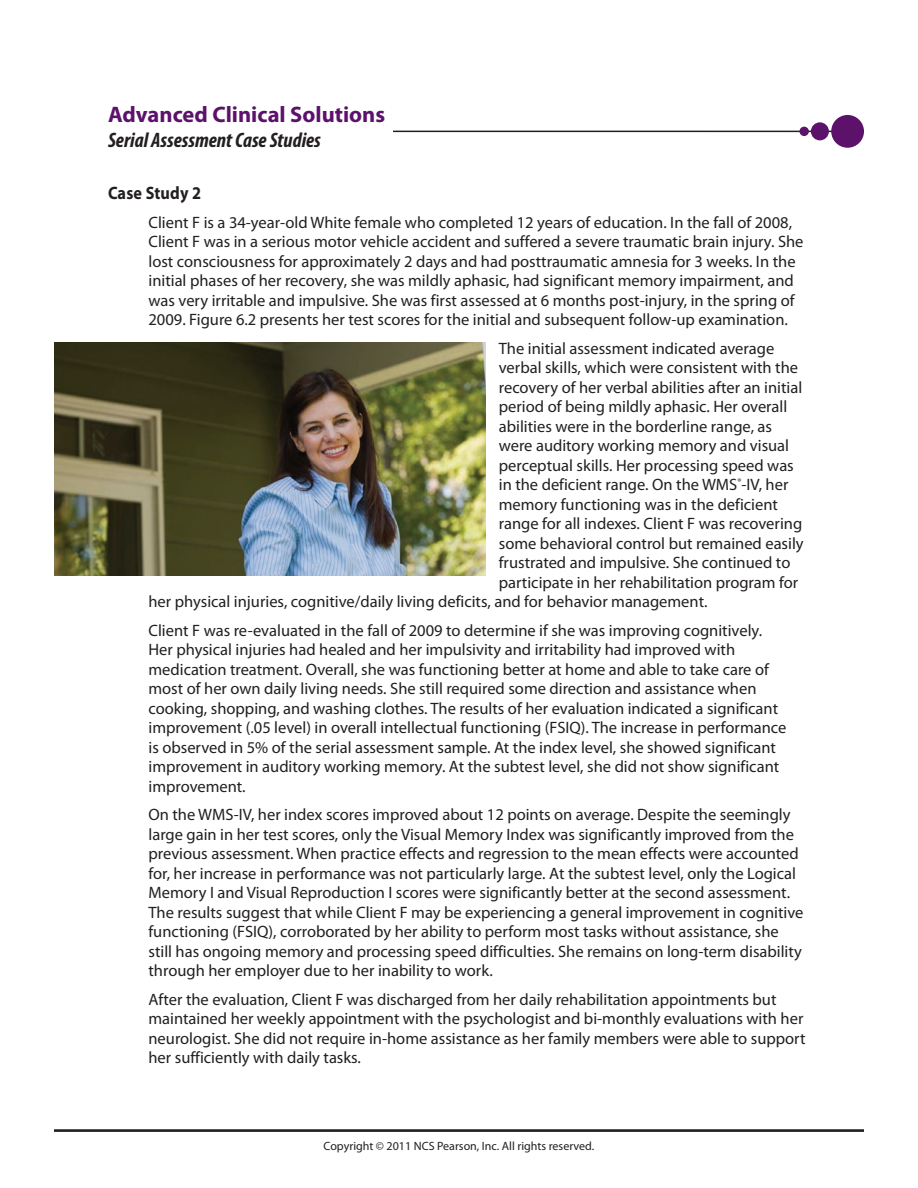
<style>
.page{position:relative;width:918px;height:1188px;background:#fff}
.page>*{position:absolute;margin:0;border:0;box-sizing:border-box;transform-origin:0 0}
.t1{font:700 22.5px "Myriad Pro";color:#5c116b}
.t2{font:italic 700 condensed 21px "Myriad Pro";color:#231f20}
.t3{font:700 18px "Myriad Pro";letter-spacing:.01em;color:#231f20;scale:.9 1}
.t4{font:16.5px/19.5px "Myriad Pro";color:#231f20}
.t5{font:12px "Myriad Pro";color:#231f20}
</style>
<div class="page">
<hr style="left:54px;top:1129px;width:810px;height:3px;background:#231f20">
<hr style="left:393px;top:131px;width:471px;height:1px;background:#231f20">
<div style="left:831px;top:115px;width:33px;height:33px;background:#5c116b;border-radius:50%"></div>
<div style="left:811px;top:122px;width:18px;height:18px;background:#5c116b;border-radius:50%"></div>
<div style="left:800px;top:127px;width:9px;height:9px;background:#5c116b;border-radius:50%"></div>
<img style="left:54px;top:343px;width:431px;height:232px">
<h1 class="t1" style="left:108px;top:99px;width:279px">Advanced Clinical Solutions</h1>
<p class="t2" style="left:108px;top:127px;width:214px">Serial Assessment Case Studies</p>
<p class="t3" style="left:108px;top:181px;width:105px">Case Study 2</p>
<p class="t4" style="left:149px;top:213px;width:657px">Client F is a 34-year-old White female who completed 12 years of education. In the fall of 2008, Client F was in a serious motor vehicle accident and suffered a severe traumatic brain injury. She lost consciousness for approximately 2 days and had posttraumatic amnesia for 3 weeks. In the initial phases of her recovery, she was mildly aphasic, had significant memory impairment, and was very irritable and impulsive. She was first assessed at 6 months post-injury, in the spring of 2009. Figure 6.2 presents her test scores for the initial and subsequent follow-up examination.</p>
<p class="t4" style="left:499px;top:339px;width:277px">The initial assessment indicated average</p>
<p class="t4" style="left:499px;top:358px;width:301px">verbal skills, which were consistent with the</p>
<p class="t4" style="left:499px;top:378px;width:305px">recovery of her verbal abilities after an initial</p>
<p class="t4" style="left:499px;top:397px;width:290px">period of being mildly aphasic. Her overall</p>
<p class="t4" style="left:499px;top:417px;width:275px">abilities were in the borderline range, as</p>
<p class="t4" style="left:499px;top:436px;width:292px">were auditory working memory and visual</p>
<p class="t4" style="left:499px;top:456px;width:296px">perceptual skills. Her processing speed was</p>
<p class="t4" style="left:499px;top:475px;width:291px">in the deficient range. On the WMS<sup>®</sup>-IV, her</p>
<p class="t4" style="left:499px;top:495px;width:281px">memory functioning was in the deficient</p>
<p class="t4" style="left:499px;top:514px;width:305px">range for all indexes. Client F was recovering</p>
<p class="t4" style="left:499px;top:534px;width:306px">some behavioral control but remained easily</p>
<p class="t4" style="left:499px;top:553px;width:293px">frustrated and impulsive. She continued to</p>
<p class="t4" style="left:499px;top:573px;width:301px">participate in her rehabilitation program for</p>
<p class="t4" style="left:148px;top:592px;width:561px">her physical injuries, cognitive/daily living deficits, and for behavior management.</p>
<p class="t4" style="left:148px;top:621px;width:640px">Client F was re-evaluated in the fall of 2009 to determine if she was improving cognitively.<br>Her physical injuries had healed and her impulsivity and irritability had improved with medication treatment. Overall, she was functioning better at home and able to take care of most of her own daily living needs. She still required some direction and assistance when cooking, shopping, and washing clothes. The results of her evaluation indicated a significant improvement (.05 level) in overall intellectual functioning (FSIQ). The increase in performance is observed in 5% of the serial assessment sample. At the index level, she showed significant improvement in auditory working memory. At the subtest level, she did not show significant improvement.</p>
<p class="t4" style="left:148px;top:805px;width:656px">On the WMS-IV, her index scores improved about 12 points on average. Despite the seemingly large gain in her test scores, only the Visual Memory Index was significantly improved from the previous assessment. When practice effects and regression to the mean effects were accounted for, her increase in performance was not particularly large. At the subtest level, only the Logical Memory I and Visual Reproduction I scores were significantly better at the second assessment.<br>The results suggest that while Client F may be experiencing a general improvement in cognitive functioning (FSIQ), corroborated by her ability to perform most tasks without assistance, she still has ongoing memory and processing speed difficulties. She remains on long-term disability through her employer due to her inability to work.</p>
<p class="t4" style="left:148px;top:990px;width:659px">After the evaluation, Client F was discharged from her daily rehabilitation appointments but maintained her weekly appointment with the psychologist and bi-monthly evaluations with her neurologist. She did not require in-home assistance as her family members were able to support her sufficiently with daily tasks.</p>
<p class="t5" style="left:324px;top:1139px;width:272px">Copyright © 2011 NCS Pearson, Inc. All rights reserved.</p>
</div>
